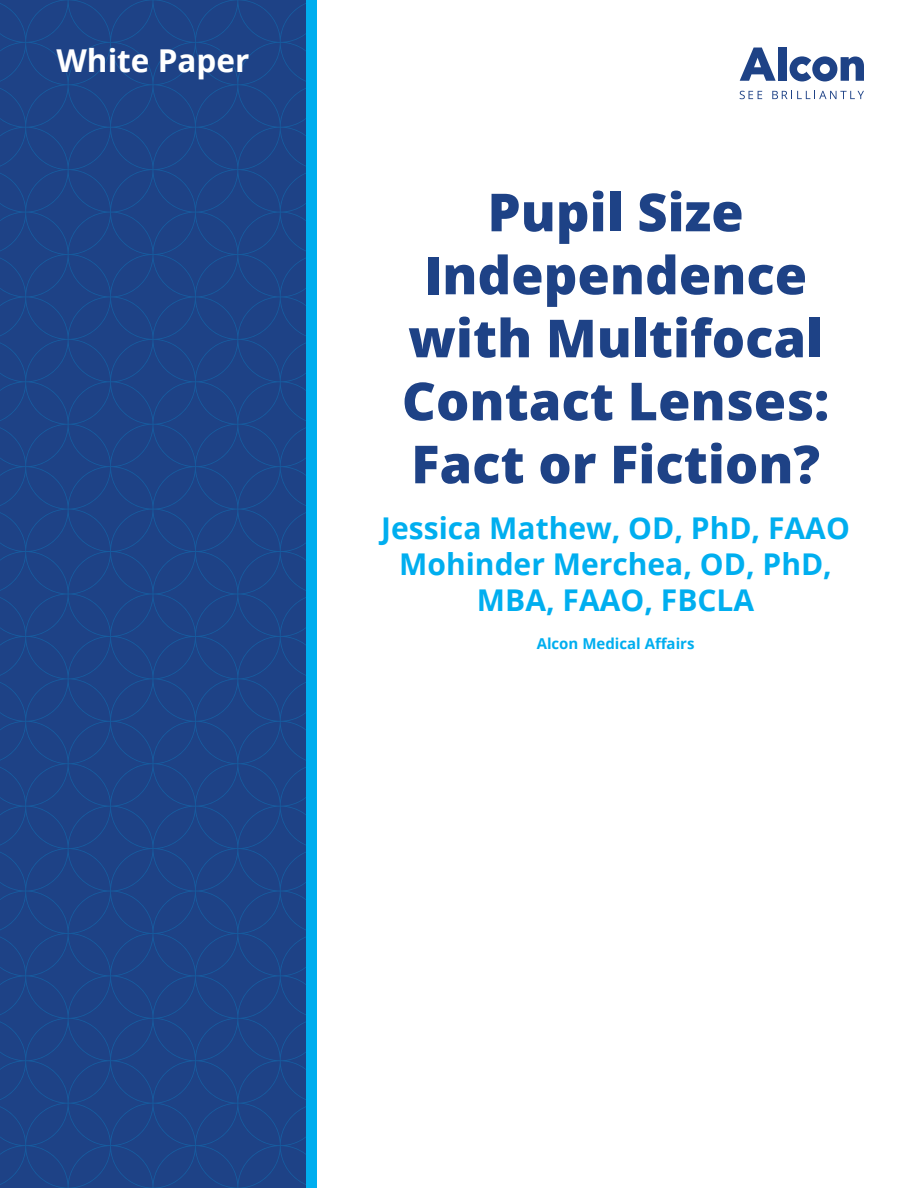
<style>
.page{position:relative;width:918px;height:1188px;background:#fff}
.page>*{position:absolute;margin:0;border:0;box-sizing:border-box;transform-origin:0 0}
.t1{font:800 52.5px/63px "Open Sans";color:#1e4286;text-align:center}
.t2{font:700 31.5px "Open Sans";color:#fff}
.t3{font:700 30px/36px "Open Sans";color:#00aeef;text-align:center}
.t4{font:700 15px "Open Sans";color:#00aeef}
</style>
<div class="page">
<div style="left:0;top:0;width:306px;height:1188px;background:#1e4286"></div>
<svg style="left:790px;top:56px;width:74px;height:25px"></svg>
<svg style="left:740px;top:48px;width:36px;height:33px"></svg>
<div style="left:778px;top:48px;width:8px;height:33px;background:#1e4286"></div>
<svg style="left:740px;top:91px;width:22px;height:8px"></svg>
<svg style="left:772px;top:91px;width:92px;height:8px"></svg>
<div style="left:306px;top:0;width:11px;height:1188px;background:#00aeef"></div>
<p class="t2" style="left:57px;top:38px;width:194px">White Paper</p>
<p class="t1" style="left:402px;top:178px;width:429px">Pupil Size<br>Independence with Multifocal<br>Contact Lenses:<br>Fact or Fiction?</p>
<p class="t3" style="left:381px;top:510px;width:470px">Jessica Mathew, OD, PhD, FAAO<br>Mohinder Merchea, OD, PhD,<br>MBA, FAAO, FBCLA</p>
<p class="t4" style="left:537px;top:633px;width:159px">Alcon Medical Affairs</p>
</div>
